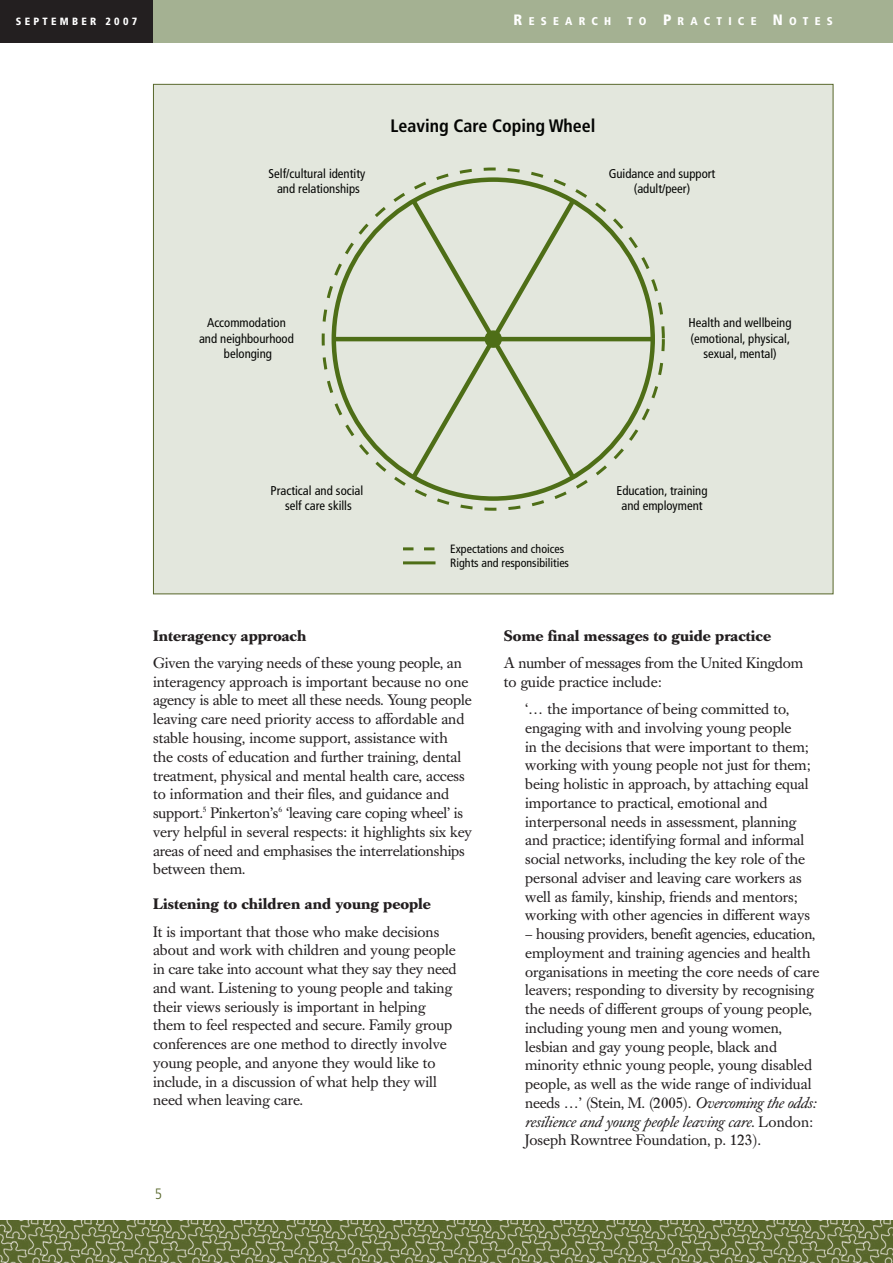
<style>
.page{position:relative;width:893px;height:1263px;background:#fff}
.page>*{position:absolute;margin:0;border:0;box-sizing:border-box;transform-origin:0 0}
.t1{font:700 condensed 18px "Frutiger";color:#040503}
.t2{font:15px/18.8px "Caslon Book BE";color:#231f20}
.t3{font:700 15px "Caslon Book BE";color:#231f20}
.t4{font:300 condensed 15px "Frutiger";color:#57662a}
.t5{font:condensed 12.75px/15.3px "Frutiger";color:#040503;text-align:center}
.t6{font:condensed 12px/14.4px "Frutiger";color:#040503}
.t7{font:900 condensed 11.25px "Frutiger";letter-spacing:.555em;color:#fff}
.t8{font:900 condensed 10.5px "Frutiger";letter-spacing:.31em;color:#fff}
.s1{font-size:15px}
.s2{font-style:italic}
</style>
<div class="page">
<div style="left:0;top:0;width:153px;height:43px;background:#231f20"></div>
<img style="left:0;top:1220px;width:893px;height:43px">
<div style="left:153px;top:0;width:740px;height:43px;background:#a4b192"></div>
<div style="left:154px;top:85px;width:679px;height:508px;background:#e3e7dd"></div>
<hr style="left:334px;top:337px;width:319px;height:4px;background:#4e6e17">
<svg style="left:407px;top:195px;width:172px;height:288px"></svg>
<svg style="left:403px;top:547px;width:32px;height:3px"></svg>
<hr style="left:403px;top:561px;width:32px;height:3px;background:#4e6e17">
<p class="t8" style="left:16px;top:17px;width:123px">SEPTEMBER 2007</p>
<p class="t7" style="left:514px;top:17px;width:99px"><span class="s1">R</span>ESEARCH</p>
<p class="t7" style="left:627px;top:17px;width:207px">TO <span class="s1">P</span>RACTICE <span class="s1">N</span>OTES</p>
<p class="t5" style="left:269px;top:167px;width:98px">Self/cultural identity and relationships</p>
<p class="t1" style="left:390px;top:118px;width:207px">Leaving Care Coping Wheel</p>
<p class="t5" style="left:609px;top:167px;width:108px">Guidance and support (adult/peer)</p>
<p class="t5" style="left:199px;top:316px;width:96px">Accommodation and neighbourhood belonging</p>
<p class="t5" style="left:689px;top:316px;width:104px">Health and wellbeing (emotional, physical, sexual, mental)</p>
<p class="t5" style="left:271px;top:484px;width:94px">Practical and social self care skills</p>
<p class="t6" style="left:450px;top:542px;width:120px">Expectations and choices<br>Rights and responsibilities</p>
<p class="t5" style="left:616px;top:484px;width:93px">Education, training and employment</p>
<p class="t3" style="left:153px;top:630px;width:155px">Interagency approach</p>
<p class="t2" style="left:153px;top:655px;width:320px">Given the varying needs of these young people, an interagency approach is important because no one agency is able to meet all these needs. Young people leaving care need priority access to affordable and stable housing, income support, assistance with<br>the costs of education and further training, dental treatment, physical and mental health care, access to information and their files, and guidance and support.<sup>5</sup> Pinkerton’s<sup>6</sup> ‘leaving care coping wheel’ is very helpful in several respects: it highlights six key areas of need and emphasises the interrelationships between them.</p>
<p class="t3" style="left:153px;top:898px;width:280px">Listening to children and young people</p>
<p class="t2" style="left:153px;top:923px;width:305px">It is important that those who make decisions about and work with children and young people in care take into account what they say they need and want. Listening to young people and taking their views seriously is important in helping them to feel respected and secure. Family group conferences are one method to directly involve young people, and anyone they would like to include, in a discussion of what help they will need when leaving care.</p>
<p class="t4" style="left:155px;top:1187px;width:9px">5</p>
<p class="t3" style="left:504px;top:630px;width:269px">Some final messages to guide practice</p>
<p class="t2" style="left:504px;top:655px;width:301px">A number of messages from the United Kingdom to guide practice include:</p>
<p class="t2" style="left:525px;top:701px;width:287px">‘… the importance of being committed to, engaging with and involving young people<br>in the decisions that were important to them; working with young people not just for them; being holistic in approach, by attaching equal importance to practical, emotional and interpersonal needs in assessment, planning and practice; identifying formal and informal social networks, including the key role of the personal adviser and leaving care workers as well as family, kinship, friends and mentors; working with other agencies in different ways</p>
<p class="t2" style="left:525px;top:926px;width:296px">– housing providers, benefit agencies, education, employment and training agencies and health organisations in meeting the core needs of care leavers; responding to diversity by recognising the needs of different groups of young people, including young men and young women, lesbian and gay young people, black and minority ethnic young people, young disabled people, as well as the wide range of individual needs …’ (Stein, M. (2005). <span class="s2">Overcoming the odds: resilience and young people leaving care.</span> London:<br>Joseph Rowntree Foundation, p. 123).</p>
</div>
